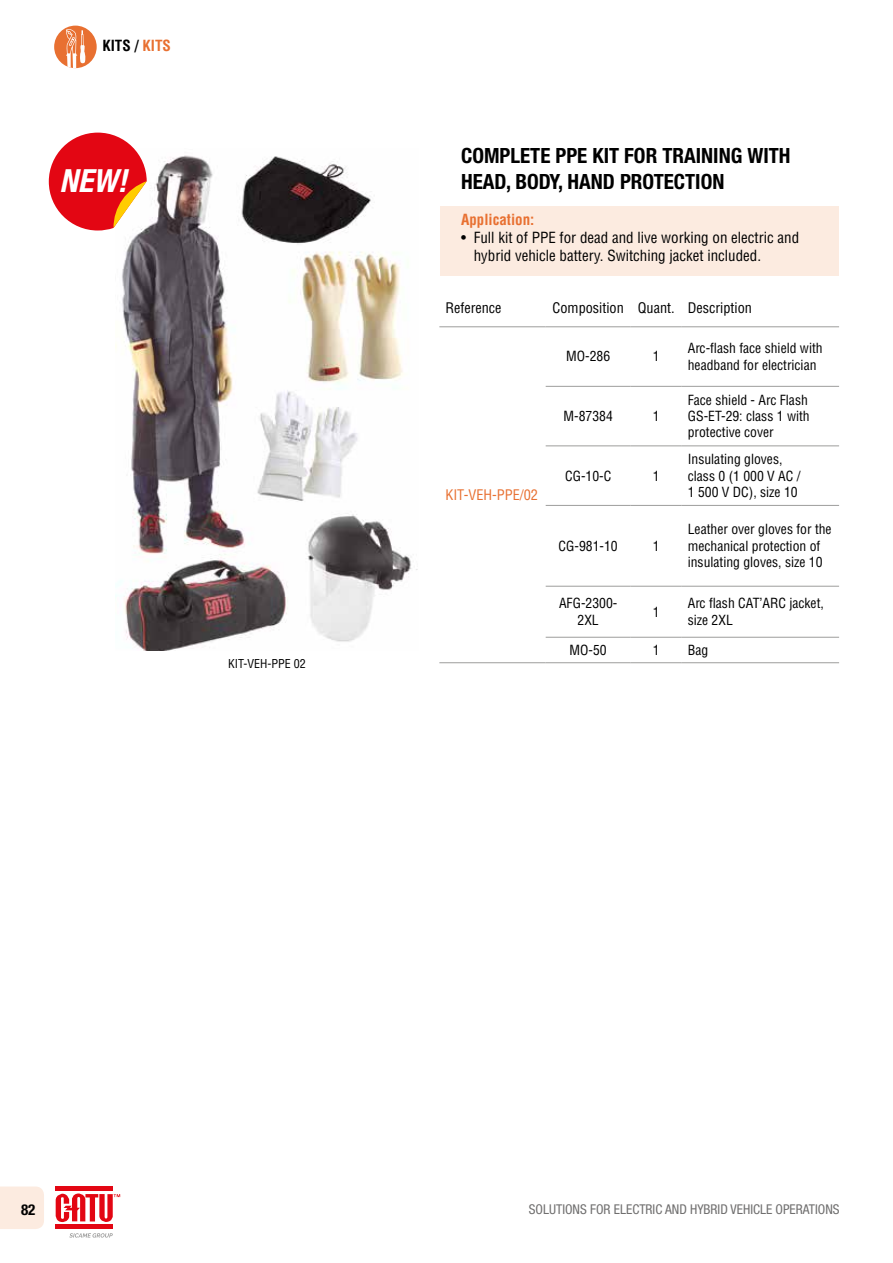
<style>
.page{position:relative;width:893px;height:1263px;background:#fff}
.page>*{position:absolute;margin:0;border:0;box-sizing:border-box;transform-origin:0 0}
.t1{font:italic 700 condensed 31.95px "Helvetica Neue LT Std";color:#fff}
.t2{font:700 condensed 21px/25.5px "Helvetica Neue LT Std";color:#000}
.t3{font:condensed 15px/18px "Helvetica LT Std";color:#000}
.t4{font:700 condensed 15px "Helvetica LT Std";color:#e87031}
.t5{font:700 condensed 15px "Helvetica LT Std";color:#000}
.t6{font:700 condensed 15px "Helvetica Neue LT Std";color:#000}
.t7{font:condensed 14.25px "Helvetica LT Std";color:#000}
.t8{font:condensed 14.25px "Helvetica LT Std";color:#e87031}
.t9{font:condensed 13.65px/16.4px "Helvetica LT Std";color:#000}
.t10{font:condensed 13.5px "Helvetica Neue LT Std";color:#706f6f}
.t11{font:condensed 12px "Helvetica LT Std";color:#000}
.s1{color:#e87031}
</style>
<div class="page">
<div style="left:0;top:1186px;width:44px;height:43px;background:#fcebe0"></div>
<div style="left:55px;top:1186px;width:58px;height:5px;background:#e30613"></div>
<div style="left:55px;top:1224px;width:58px;height:5px;background:#e30613"></div>
<svg style="left:56px;top:1193px;width:64px;height:29px"></svg>
<svg style="left:69px;top:1233px;width:44px;height:4px"></svg>
<div style="left:54px;top:26px;width:43px;height:42px;background:#e87031;border-radius:50%"></div>
<svg style="left:66px;top:28px;width:20px;height:40px"></svg>
<div style="left:440px;top:206px;width:399px;height:70px;background:#fcebe0"></div>
<hr style="left:439px;top:662px;width:107px;height:1px;background:#9d9d9c">
<hr style="left:439px;top:326px;width:107px;height:1px;background:#9d9d9c">
<hr style="left:546px;top:326px;width:85px;height:1px;background:#9d9d9c">
<hr style="left:631px;top:326px;width:51px;height:1px;background:#9d9d9c">
<hr style="left:682px;top:326px;width:157px;height:1px;background:#9d9d9c">
<hr style="left:546px;top:386px;width:85px;height:1px;background:#9d9d9c">
<hr style="left:546px;top:445px;width:85px;height:1px;background:#9d9d9c">
<hr style="left:546px;top:505px;width:85px;height:1px;background:#9d9d9c">
<hr style="left:546px;top:586px;width:85px;height:1px;background:#9d9d9c">
<hr style="left:546px;top:637px;width:85px;height:1px;background:#9d9d9c">
<hr style="left:546px;top:662px;width:85px;height:1px;background:#9d9d9c">
<hr style="left:631px;top:386px;width:51px;height:1px;background:#9d9d9c">
<hr style="left:682px;top:386px;width:157px;height:1px;background:#9d9d9c">
<hr style="left:631px;top:445px;width:51px;height:1px;background:#9d9d9c">
<hr style="left:682px;top:445px;width:157px;height:1px;background:#9d9d9c">
<hr style="left:631px;top:505px;width:51px;height:1px;background:#9d9d9c">
<hr style="left:682px;top:505px;width:157px;height:1px;background:#9d9d9c">
<hr style="left:631px;top:586px;width:51px;height:1px;background:#9d9d9c">
<hr style="left:682px;top:586px;width:157px;height:1px;background:#9d9d9c">
<hr style="left:631px;top:637px;width:51px;height:1px;background:#9d9d9c">
<hr style="left:682px;top:637px;width:157px;height:1px;background:#9d9d9c">
<hr style="left:631px;top:662px;width:51px;height:1px;background:#9d9d9c">
<hr style="left:682px;top:662px;width:157px;height:1px;background:#9d9d9c">
<img style="left:116px;top:155px;width:302px;height:495px">
<svg style="left:49px;top:133px;width:98px;height:97px"></svg>
<p class="t5" style="left:102px;top:36px;width:70px">KITS / <span class="s1">KITS</span></p>
<h1 class="t1" style="left:59px;top:161px;width:69px">NEW!</h1>
<p class="t11" style="left:228px;top:656px;width:79px">KIT-VEH-PPE 02</p>
<h2 class="t2" style="left:461px;top:143px;width:331px">COMPLETE PPE KIT FOR TRAINING WITH<br>HEAD, BODY, HAND PROTECTION</h2>
<p class="t4" style="left:461px;top:210px;width:75px">Application:</p>
<p class="t3" style="left:474px;top:228px;width:327px;text-indent:-13px">• Full kit of PPE for dead and live working on electric and hybrid vehicle battery. Switching jacket included.</p>
<p class="t7" style="left:445px;top:299px;width:58px">Reference</p>
<p class="t7" style="left:553px;top:299px;width:201px">Composition Quant. Description</p>
<p class="t9" style="left:566px;top:348px;width:45px">MO-286</p>
<p class="t9" style="left:653px;top:348px;width:8px">1</p>
<p class="t9" style="left:688px;top:340px;width:136px">Arc-flash face shield with headband for electrician</p>
<p class="t8" style="left:445px;top:486px;width:94px">KIT-VEH-PPE/02</p>
<p class="t9" style="left:564px;top:408px;width:51px">M-87384</p>
<p class="t9" style="left:653px;top:408px;width:8px">1</p>
<p class="t9" style="left:565px;top:467px;width:48px">CG-10-C</p>
<p class="t9" style="left:653px;top:467px;width:8px">1</p>
<p class="t9" style="left:559px;top:537px;width:61px">CG-981-10</p>
<p class="t9" style="left:653px;top:537px;width:8px">1</p>
<p class="t9" style="left:688px;top:391px;width:123px">Face shield - Arc Flash<br>GS-ET-29: class 1 with protective cover</p>
<p class="t9" style="left:688px;top:451px;width:114px">Insulating gloves, class 0 (1 000 V AC /<br>1 500 V DC), size 10</p>
<p class="t9" style="left:688px;top:521px;width:145px">Leather over gloves for the mechanical protection of insulating gloves, size 10</p>
<p class="t9" style="left:559px;top:595px;width:60px;text-align:center">AFG-2300-<br>2XL</p>
<p class="t9" style="left:653px;top:603px;width:8px">1</p>
<p class="t9" style="left:688px;top:595px;width:138px">Arc flash CAT’ARC jacket, size 2XL</p>
<p class="t9" style="left:570px;top:642px;width:39px">MO-50</p>
<p class="t9" style="left:653px;top:642px;width:8px">1</p>
<p class="t9" style="left:688px;top:642px;width:22px">Bag</p>
<p class="t6" style="left:21px;top:1201px;width:16px">82</p>
<p class="t10" style="left:529px;top:1201px;width:312px">SOLUTIONS FOR ELECTRIC AND HYBRID VEHICLE OPERATIONS</p>
</div>
